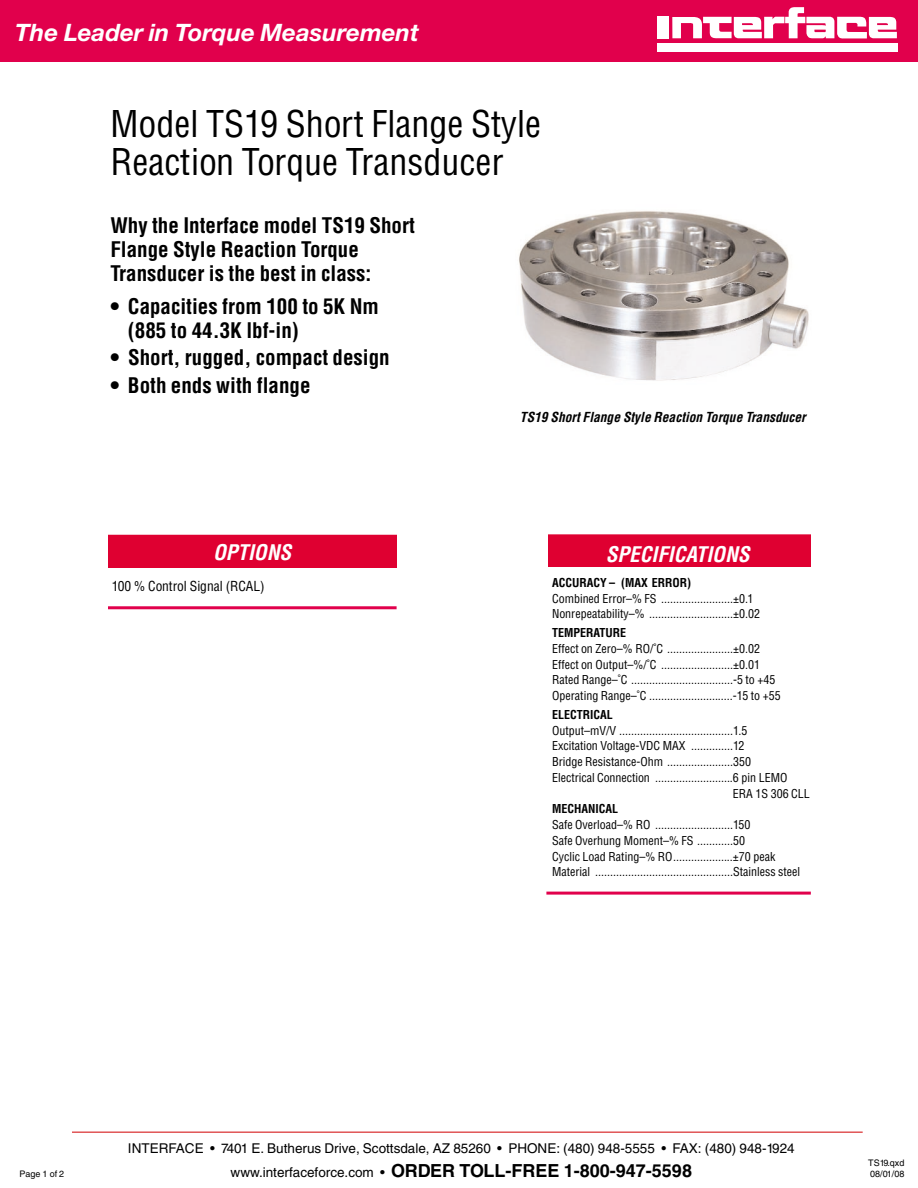
<style>
.page{position:relative;width:918px;height:1188px;background:#fff}
.page>*{position:absolute;margin:0;border:0;box-sizing:border-box;transform-origin:0 0}
.t1{font:condensed 36px/37.5px "Helvetica";color:#000}
.t2{font:italic 700 24px "Helvetica Neue";color:#fff}
.t3{font:700 condensed 21px/24px "Helvetica";color:#000}
.t4{font:italic 700 condensed 21px "Helvetica";color:#fff}
.t5{font:700 18px "Helvetica";color:#000}
.t6{font:13.5px "Helvetica";color:#000}
.t7{font:italic 700 condensed 13.5px "Helvetica";color:#000}
.t8{font:condensed 13.5px "Helvetica";color:#000}
.t9{font:condensed 12px/15.8px "Helvetica";color:#000}
.t10{font:700 condensed 12px "Helvetica";color:#000}
.t11{font:9px "Helvetica";color:#000}
.s1{font-weight:400;font-size:13.5px}
</style>
<div class="page">
<img style="left:519px;top:211px;width:290px;height:170px">
<hr style="left:72px;top:1131px;width:791px;height:2px;background:#e15556">
<div style="left:0;top:0;width:918px;height:62px;background:#e1004c"></div>
<div style="left:657px;top:16px;width:11px;height:22px;background:#fff"></div>
<div style="left:657px;top:43px;width:241px;height:8px;background:#fff"></div>
<svg style="left:672px;top:7px;width:225px;height:32px"></svg>
<div style="left:109px;top:535px;width:288px;height:32px;background:#df0031"></div>
<hr style="left:108px;top:606px;width:289px;height:3px;background:#e1004c">
<hr style="left:546px;top:892px;width:265px;height:3px;background:#e1004c">
<div style="left:548px;top:534px;width:263px;height:33px;background:#df0031"></div>
<h2 class="t2" style="left:15px;top:24px;width:405px">The Leader in Torque Measurement</h2>
<h1 class="t1" style="left:110px;top:108px;width:432px">Model TS19 Short Flange Style<br>Reaction Torque Transducer</h1>
<h3 class="t3" style="left:110px;top:215px;width:306px">Why the Interface model TS19 Short<br>Flange Style Reaction Torque<br>Transducer is the best in class:</h3>
<h3 class="t3" style="left:128px;top:296px;width:252px;text-indent:-18px">• Capacities from 100 to 5K Nm (885 to 44.3K lbf-in)</h3>
<h3 class="t3" style="left:110px;top:348px;width:281px">• Short, rugged, compact design</h3>
<h3 class="t3" style="left:110px;top:375px;width:202px">• Both ends with flange</h3>
<h3 class="t4" style="left:213px;top:545px;width:80px">OPTIONS</h3>
<p class="t8" style="left:112px;top:581px;width:154px">100 % Control Signal (RCAL)</p>
<p class="t7" style="left:520px;top:412px;width:287px">TS19 Short Flange Style Reaction Torque Transducer</p>
<h3 class="t4" style="left:606px;top:546px;width:145px">SPECIFICATIONS</h3>
<p class="t10" style="left:552px;top:578px;width:141px">ACCURACY – (MAX ERROR)</p>
<p class="t9" style="left:552px;top:591px;width:209px">Combined Error–% FS ........................±0.1<br>Nonrepeatability–% ............................±0.02</p>
<p class="t10" style="left:552px;top:628px;width:76px">TEMPERATURE</p>
<p class="t9" style="left:552px;top:642px;width:230px">Effect on Zero–% RO/˚C ......................±0.02<br>Effect on Output–%/˚C ........................±0.01<br>Rated Range–˚C ..................................-5 to +45<br>Operating Range–˚C ............................-15 to +55</p>
<p class="t10" style="left:552px;top:710px;width:62px">ELECTRICAL</p>
<p class="t9" style="left:552px;top:723px;width:197px">Output–mV/V ......................................1.5</p>
<p class="t9" style="left:552px;top:739px;width:194px">Excitation Voltage-VDC MAX ..............12</p>
<p class="t9" style="left:552px;top:755px;width:200px">Bridge Resistance-Ohm ......................350</p>
<p class="t9" style="left:552px;top:771px;width:237px">Electrical Connection ..........................6 pin LEMO</p>
<p class="t9" style="left:733px;top:786px;width:78px">ERA 1S 306 CLL</p>
<p class="t10" style="left:552px;top:804px;width:68px">MECHANICAL</p>
<p class="t9" style="left:552px;top:818px;width:250px">Safe Overload–% RO ..........................150<br>Safe Overhung Moment–% FS ............50<br>Cyclic Load Rating–% RO....................±70 peak Material ..............................................Stainless steel</p>
<p class="t6" style="left:128px;top:1143px;width:668px">INTERFACE • 7401 E. Butherus Drive, Scottsdale, AZ 85260 • PHONE: (480) 948-5555 • FAX: (480) 948-1924</p>
<h3 class="t5" style="left:231px;top:1164px;width:463px"><span class="s1">www.interfaceforce.com •</span> ORDER TOLL-FREE 1-800-947-5598</h3>
<p class="t11" style="left:868px;top:1160px;width:38px">TS19.qxd</p>
<p class="t11" style="left:19px;top:1171px;width:46px">Page 1 of 2</p>
<p class="t11" style="left:870px;top:1170px;width:36px">08/01/08</p>
</div>
